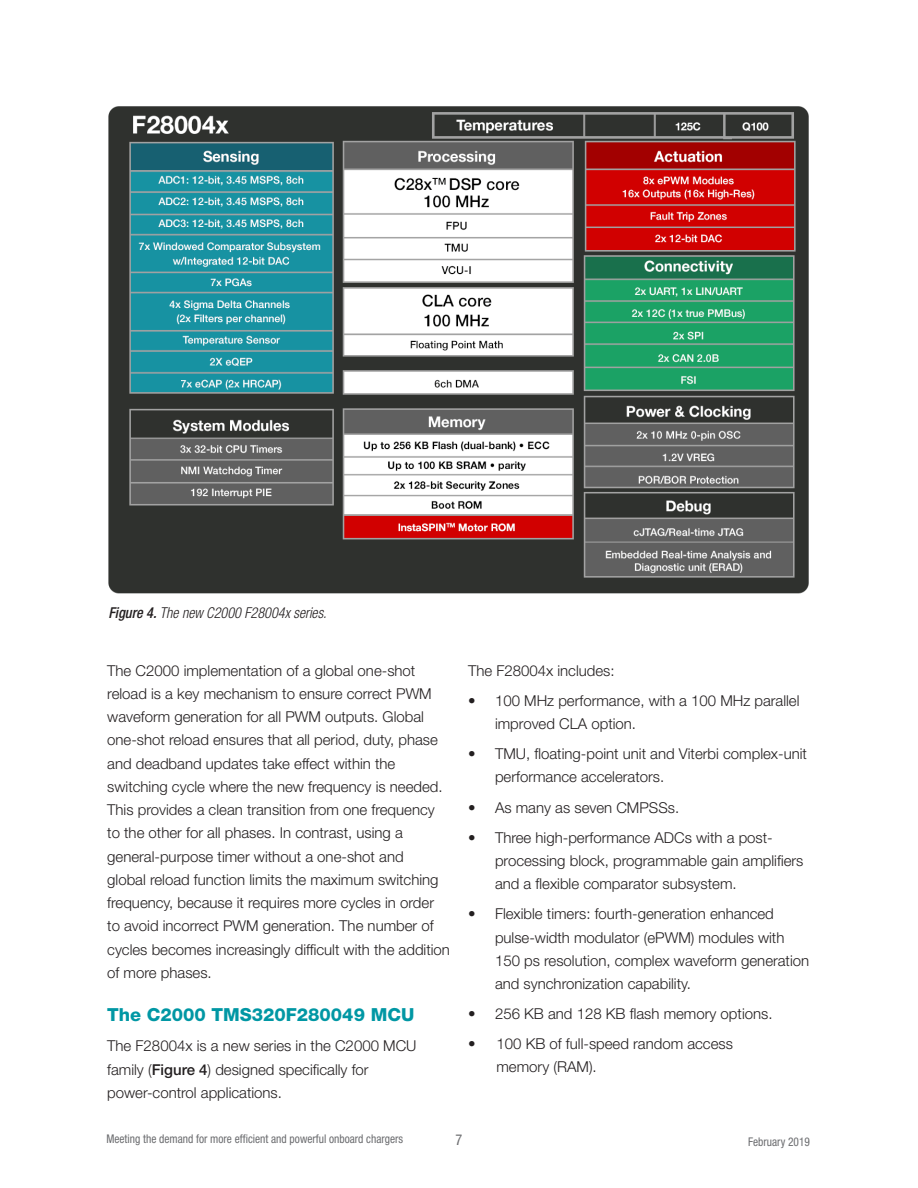
<style>
.page{position:relative;width:918px;height:1188px;background:#fff}
.page>*{position:absolute;margin:0;border:0;box-sizing:border-box;transform-origin:0 0}
.t1{font:800 18px "Helvetica Neue LT Std";color:#0097a4}
.t2{font:300 15px/23.2px "Helvetica Neue LT Std";color:#231f20}
.t3{font:italic 300 condensed 15px "Helvetica Neue LT Std";color:#231f20;scale:.95 1}
.t4{font:condensed 15px "Helvetica Neue LT Std";color:#6c6d70;scale:.95 1}
.t5{font:condensed 12px "Helvetica Neue LT Std";color:#6c6d70;scale:.95 1}
.s1{font-weight:500}
</style>
<div class="page">
<img style="left:108px;top:106px;width:701px;height:488px">
<p class="t3" style="left:108px;top:604px;width:231px"><span class="s1">Figure 4.</span> The new C2000 F28004x series.</p>
<p class="t2" style="left:107px;top:658px;width:344px">The C2000 implementation of a global one-shot reload is a key mechanism to ensure correct PWM waveform generation for all PWM outputs. Global one-shot reload ensures that all period, duty, phase and deadband updates take effect within the switching cycle where the new frequency is needed.<br>This provides a clean transition from one frequency to the other for all phases. In contrast, using a general-purpose timer without a one-shot and<br>global reload function limits the maximum switching frequency, because it requires more cycles in order to avoid incorrect PWM generation. The number of cycles becomes increasingly difficult with the addition of more phases.</p>
<p class="t1" style="left:107px;top:1004px;width:309px">The C2000 TMS320F280049 MCU</p>
<p class="t2" style="left:107px;top:1034px;width:311px;line-height:23.7px">The F28004x is a new series in the C2000 MCU family (<span class="s1">Figure 4</span>) designed specifically for power-control applications.</p>
<p class="t2" style="left:468px;top:658px;width:148px">The F28004x includes:</p>
<p class="t2" style="left:495px;top:689px;width:306px;text-indent:-27px">• 100 MHz performance, with a 100 MHz parallel improved CLA option.</p>
<p class="t2" style="left:495px;top:742px;width:314px;text-indent:-27px">• TMU, floating-point unit and Viterbi complex-unit performance accelerators.</p>
<p class="t2" style="left:468px;top:795px;width:213px">• As many as seven CMPSSs.</p>
<p class="t2" style="left:495px;top:825px;width:310px;text-indent:-27px">• Three high-performance ADCs with a post&shy;processing block, programmable gain amplifiers and a flexible comparator subsystem.</p>
<p class="t2" style="left:495px;top:902px;width:316px;text-indent:-27px">• Flexible timers: fourth-generation enhanced pulse-width modulator (ePWM) modules with 150 ps resolution, complex waveform generation and synchronization capability.</p>
<p class="t2" style="left:468px;top:1002px;width:306px">• 256 KB and 128 KB flash memory options.</p>
<p class="t2" style="left:496px;top:1032px;width:238px;text-indent:-28px">• 100 KB of full-speed random access memory (RAM).</p>
<p class="t5" style="left:106px;top:1132px;width:314px">Meeting the demand for more efficient and powerful onboard chargers</p>
<p class="t4" style="left:456px;top:1131px;width:9px">7</p>
<p class="t5" style="left:748px;top:1135px;width:66px">February 2019</p>
</div>
